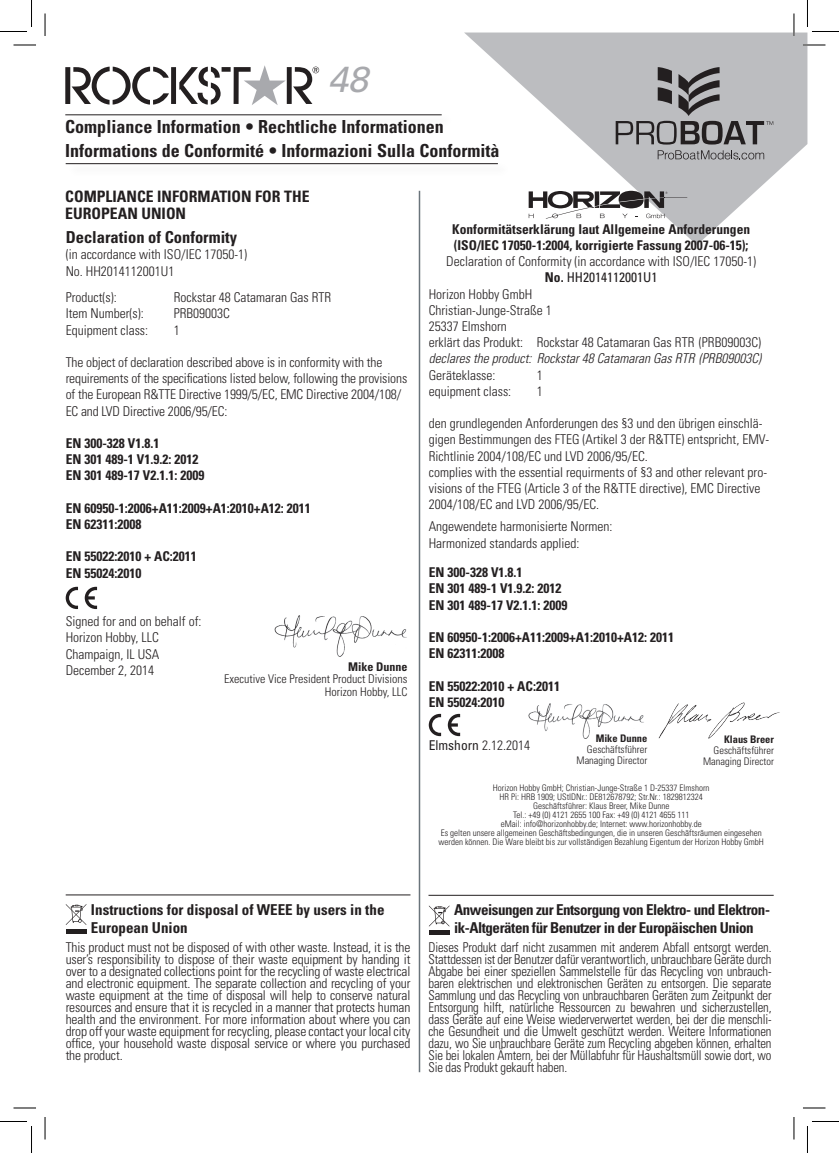
<style>
.page{position:relative;width:839px;height:1153px;background:#fff}
.page>*{position:absolute;margin:0;border:0;box-sizing:border-box;transform-origin:0 0}
.subheader{font:italic 36px "Univers LT Std";color:#a8a9ad}
.subheader-2{font:700 condensed 18px/24px "Univers LT Std";color:#231f20}
.Subead{font:700 condensed 16.5px "Univers LT Std";color:#231f20}
.Section_Header{font:700 condensed 15.75px/16.5px "Univers LT Std";color:#231f20}
.Subead-2{font:700 condensed 15px/18px "Univers LT Std";letter-spacing:-.03em;color:#231f20}
.Subead-3{font:700 condensed 15px/18px "Univers LT Std";color:#231f20}
.body{font:300 condensed 13.5px/12px "Univers LT Std";color:#231f20}
.body-2{font:300 condensed 13.5px/12px "Univers LT Std";color:#231f20;text-align:justify;scale:.94 1}
.body-3{font:700 condensed 13.5px/16.2px "Univers LT Std";color:#231f20}
._46369_Body_Copy{font:300 condensed 13.5px/16.2px "Univers LT Std";color:#231f20}
.body-4{font:italic 300 condensed 13.5px/16.2px "Univers LT Std";color:#231f20}
.Body_Text{font:300 condensed 12px/12.8px "Univers LT Std";color:#231f20;text-align:right}
.body-5{font:300 condensed 10.5px/11.1px "Univers LT Std";color:#231f20;text-align:right}
.Body_Text-2{font:300 condensed 10.5px/11.1px "Univers LT Std";color:#231f20;text-align:right}
.t1{font:300 condensed 9px/9px "Univers LT Std";color:#231f20}
.s1{font-stretch:normal}
.s2{font-weight:700}
.s3{font-weight:400}
.s4{font-style:normal}
</style>
<div class="page">
<svg style="left:465px;top:33px;width:342px;height:212px;fill:#bcbdc0"></svg>
<svg style="left:615px;top:67px;width:158px;height:92px;background:#9d9da0"></svg>
<svg style="left:65px;top:65px;width:254px;height:40px"></svg>
<div style="left:66px;top:112px;width:389px;height:17px;background:#231f20;opacity:.25"></div>
<hr style="left:65px;top:114px;width:376px;height:1px;background:#231f20">
<div style="left:66px;top:161px;width:445px;height:16px;background:#231f20;opacity:.25"></div>
<hr style="left:66px;top:163px;width:432px;height:1px;background:#231f20">
<hr style="left:418px;top:191px;width:2px;height:881px;background:#6a747b">
<img style="left:274px;top:615px;width:133px;height:41px">
<svg style="left:528px;top:191px;width:159px;height:28px"></svg>
<img style="left:658px;top:702px;width:122px;height:37px">
<img style="left:528px;top:703px;width:116px;height:36px">
<hr style="left:429px;top:931px;width:20px;height:4px;background:#231f20">
<svg style="left:429px;top:905px;width:20px;height:21px"></svg>
<div style="left:66px;top:929px;width:20px;height:5px;background:#231f20"></div>
<svg style="left:66px;top:904px;width:20px;height:21px"></svg>
<svg style="left:66px;top:587px;width:12px;height:22px"></svg>
<svg style="left:85px;top:587px;width:12px;height:22px"></svg>
<svg style="left:428px;top:714px;width:13px;height:22px"></svg>
<svg style="left:447px;top:714px;width:13px;height:22px"></svg>
<hr style="left:66px;top:895px;width:344px;height:1px;background:#231f20">
<hr style="left:428px;top:895px;width:345px;height:1px;background:#231f20">
<hr style="left:802px;top:44px;width:23px;height:2px;background:#fff">
<hr style="left:792px;top:13px;width:2px;height:23px;background:#fff">
<svg style="left:14px;top:45px;width:22px;height:1px"></svg>
<svg style="left:802px;top:45px;width:23px;height:1px"></svg>
<svg style="left:14px;top:1108px;width:22px;height:1px"></svg>
<svg style="left:803px;top:1108px;width:22px;height:1px"></svg>
<svg style="left:45px;top:13px;width:1px;height:23px"></svg>
<svg style="left:45px;top:1117px;width:1px;height:22px"></svg>
<svg style="left:793px;top:13px;width:1px;height:23px"></svg>
<svg style="left:793px;top:1117px;width:1px;height:22px"></svg>
<svg style="left:0;top:0;width:32px;height:32px"></svg>
<svg style="left:0;top:1121px;width:32px;height:32px"></svg>
<svg style="left:807px;top:0;width:31px;height:32px"></svg>
<svg style="left:807px;top:1121px;width:31px;height:32px"></svg>
<p class="subheader" style="left:327px;top:57px;width:42px">48</p>
<p class="subheader-2" style="left:65px;top:115px;width:435px">Compliance Information <span class="s1">•</span> Rechtliche Informationen<br>Informations de Conformité <span class="s1">•</span> Informazioni Sulla Conformità</p>
<p class="Section_Header" style="left:65px;top:188px;width:246px">COMPLIANCE INFORMATION FOR THE<br>EUROPEAN UNION</p>
<p class="Subead" style="left:66px;top:227px;width:173px">Declaration of Conformity</p>
<p class="body" style="left:66px;top:249px;width:183px">(in accordance with ISO/IEC 17050-1)</p>
<p class="body" style="left:66px;top:265px;width:110px">No. HH2014112001U1</p>
<p class="body" style="left:66px;top:292px;width:52px">Product(s):</p>
<p class="body" style="left:174px;top:292px;width:159px">Rockstar 48 Catamaran Gas RTR</p>
<p class="body" style="left:66px;top:308px;width:79px">Item Number(s):</p>
<p class="body" style="left:174px;top:308px;width:58px">PRB09003C</p>
<p class="body" style="left:66px;top:324px;width:84px">Equipment class:</p>
<p class="body" style="left:174px;top:324px;width:7px">1</p>
<p class="body" style="left:66px;top:354px;width:343px;line-height:16.2px">The object of declaration described above is in conformity with the requirements of the specifications listed below, following the provisions of the European R&amp;TTE Directive 1999/5/EC, EMC Directive 2004/108/ EC and LVD Directive 2006/95/EC:</p>
<p class="body-3" style="left:66px;top:435px;width:95px">EN 300-328 V1.8.1</p>
<p class="body-3" style="left:66px;top:451px;width:134px">EN 301 489-1 V1.9.2: 2012</p>
<p class="body-3" style="left:66px;top:468px;width:140px">EN 301 489-17 V2.1.1: 2009</p>
<p class="body-3" style="left:66px;top:500px;width:247px">EN 60950-1:2006+A11:2009+A1:2010+A12: 2011</p>
<p class="body-3" style="left:66px;top:516px;width:77px">EN 62311:2008</p>
<p class="body-3" style="left:66px;top:549px;width:133px">EN 55022:2010 + AC:2011</p>
<p class="body-3" style="left:66px;top:565px;width:77px">EN 55024:2010</p>
<p class="body" style="left:66px;top:616px;width:137px">Signed for and on behalf of:</p>
<p class="body" style="left:66px;top:632px;width:95px">Horizon Hobby, LLC</p>
<p class="body" style="left:66px;top:648px;width:95px">Champaign, IL USA</p>
<p class="body" style="left:66px;top:664px;width:90px">December 2, 2014</p>
<p class="Body_Text" style="left:224px;top:660px;width:185px"><span class="s2">Mike Dunne<br></span>Executive Vice President Product Divisions<br>Horizon Hobby, LLC</p>
<p class="body-3" style="left:452px;top:221px;width:299px">Konformitätserklärung laut Allgemeine Anforderungen (ISO/IEC 17050-1:2004, korrigierte Fassung 2007-06-15);</p>
<p class="body" style="left:446px;top:253px;width:311px;line-height:16.2px;text-align:center">Declaration of Conformity (in accordance with ISO/IEC 17050-1)<br><span class="s2">No.</span> <span class="s3">HH2014112001U1</span></p>
<p class="body" style="left:428px;top:286px;width:124px;line-height:16.2px">Horizon Hobby GmbH<br>Christian-Junge-Straße 1<br>25337 Elmshorn</p>
<p class="body-4" style="left:428px;top:334px;width:334px"><span class="s4">erklärt das Produkt: Rockstar 48 Catamaran Gas RTR (PRB09003C) </span>declares the product: Rockstar 48 Catamaran Gas RTR (PRB09003C)</p>
<p class="body" style="left:428px;top:369px;width:68px">Geräteklasse:</p>
<p class="body" style="left:536px;top:369px;width:7px">1</p>
<p class="body" style="left:428px;top:385px;width:84px">equipment class:</p>
<p class="body" style="left:536px;top:385px;width:7px">1</p>
<p class="_46369_Body_Copy" style="left:428px;top:415px;width:342px">den grundlegenden Anforderungen des §3 und den übrigen einschlä&shy;gigen Bestimmungen des FTEG (Artikel 3 der R&amp;TTE) entspricht, EMV-Richtlinie 2004/108/EC und LVD 2006/95/EC.<br>complies with the essential requirments of §3 and other relevant pro&shy;visions of the FTEG (Article 3 of the R&amp;TTE directive), EMC Directive 2004/108/EC and LVD 2006/95/EC.</p>
<p class="body" style="left:428px;top:519px;width:185px;line-height:16.2px">Angewendete harmonisierte Normen:<br>Harmonized standards applied:</p>
<p class="body-3" style="left:428px;top:564px;width:95px">EN 300-328 V1.8.1</p>
<p class="body-3" style="left:428px;top:580px;width:134px">EN 301 489-1 V1.9.2: 2012</p>
<p class="body-3" style="left:428px;top:597px;width:140px">EN 301 489-17 V2.1.1: 2009</p>
<p class="body-3" style="left:428px;top:629px;width:247px">EN 60950-1:2006+A11:2009+A1:2010+A12: 2011</p>
<p class="body-3" style="left:428px;top:645px;width:77px">EN 62311:2008</p>
<p class="body-3" style="left:428px;top:678px;width:133px">EN 55022:2010 + AC:2011</p>
<p class="body-3" style="left:428px;top:694px;width:77px">EN 55024:2010</p>
<p class="body" style="left:428px;top:739px;width:103px"><span class="s3">Elmshorn</span> 2.12.2014</p>
<p class="t1" style="left:493px;top:784px;width:218px">Horizon Hobby GmbH; Christian-Junge-Straße 1 D-25337 Elmshorn</p>
<p class="t1" style="left:499px;top:793px;width:205px">HR Pi: HRB 1909; UStIDNr.: DE812678792; Str.Nr.: 1829812324</p>
<p class="t1" style="left:533px;top:802px;width:138px">Geschäftsführer: Klaus Breer, Mike Dunne</p>
<p class="t1" style="left:513px;top:811px;width:178px">Tel.: +49 (0) 4121 2655 100 Fax: +49 (0) 4121 4655 111</p>
<p class="t1" style="left:500px;top:820px;width:202px">eMail: info@horizonhobby.de; Internet: www.horizonhobby.de</p>
<p class="t1" style="left:438px;top:829px;width:327px">Es gelten unsere allgemeinen Geschäftsbedingungen, die in unseren Geschäftsräumen eingesehen werden können. Die Ware bleibt bis zur vollständigen Bezahlung Eigentum der Horizon Hobby GmbH</p>
<p class="Body_Text-2" style="left:576px;top:733px;width:72px"><span class="s2">Mike Dunne<br></span>Geschäftsführer<br>Managing Director</p>
<p class="body-5" style="left:703px;top:733px;width:72px"><span class="s2">Klaus Breer<br></span>Geschäftsführer<br>Managing Director</p>
<p class="Subead-3" style="left:91px;top:900px;width:295px">Instructions for disposal of WEEE by users in the<br>European Union</p>
<p class="body" style="left:66px;top:941px;width:346px;text-align:justify">This product must not be disposed of with other waste. Instead, it is the user’s responsibility to dispose of their waste equipment by handing it over to a designated collections point for the recycling of waste electrical and electronic equipment. The separate collection and recycling of your waste equipment at the time of disposal will help to conserve natural resources and ensure that it is recycled in a manner that protects human health and the environment. For more information about where you can drop off your waste equipment for recycling, please contact your local city office, your household waste disposal service or where you purchased the product.</p>
<p class="Subead-2" style="left:454px;top:900px;width:317px">Anweisungen zur Entsorgung von Elektro- und Elektron&shy;ik-Altgeräten für Benutzer in der Europäischen Union</p>
<p class="body-2" style="left:428px;top:941px;width:366px">Dieses Produkt darf nicht zusammen mit anderem Abfall entsorgt werden.<br>Stattdessen ist der Benutzer dafür verantwortlich, unbrauchbare Geräte durch Abgabe bei einer speziellen Sammelstelle für das Recycling von unbrauch&shy;baren elektrischen und elektronischen Geräten zu entsorgen. Die separate Sammlung und das Recycling von unbrauchbaren Geräten zum Zeitpunkt der Entsorgung hilft, natürliche Ressourcen zu bewahren und sicherzustellen, dass Geräte auf eine Weise wiederverwertet werden, bei der die menschli&shy;che Gesundheit und die Umwelt geschützt werden. Weitere Informationen dazu, wo Sie unbrauchbare Geräte zum Recycling abgeben können, erhalten Sie bei lokalen Ämtern, bei der Müllabfuhr für Haushaltsmüll sowie dort, wo Sie das Produkt gekauft haben.</p>
</div>
